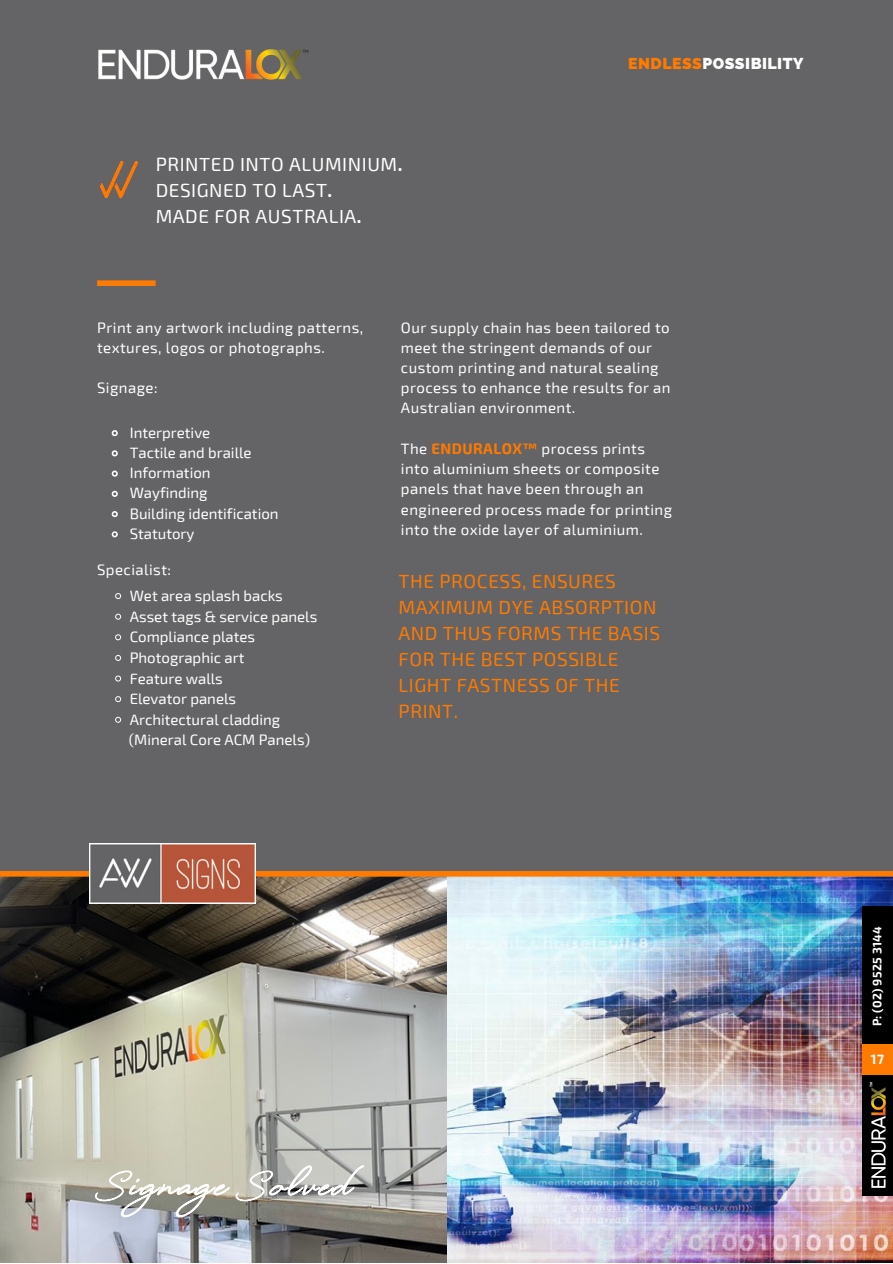
<style>
.page{position:relative;width:893px;height:1264px;background:#fff}
.page>*{position:absolute;margin:0;border:0;box-sizing:border-box;transform-origin:0 0}
.t1{font:19.05px/25.8px "Exo 2";letter-spacing:.03em;color:#ff7a00}
.t2{font:18.9px/25.8px "Exo 2";letter-spacing:.03em;color:#fff}
.t3{font:800 15.75px "Raleway";letter-spacing:.03em;color:#fff}
.t4{font:15px/20.2px "Exo 2";letter-spacing:.03em;color:#fff}
.t5{font:15px "Exo 2";color:#fff}
.t6{font:700 13.2px "Exo 2";color:#fff}
.t7{font:700 12px "Exo 2";letter-spacing:.02em;color:#fff}
.t8{font:700 3.45px "Exo 2";color:#fff}
.s1{font-weight:700}
.s2{color:#ff7a00}
.s3{font-weight:700;color:#ff7a00}
</style>
<div class="page">
<div style="left:0;top:0;width:892px;height:1262px;background:#646466"></div>
<img style="left:0;top:876px;width:892px;height:386px">
<div style="left:862px;top:906px;width:30px;height:289px;background:#000"></div>
<img style="left:871px;top:1087px;width:14px;height:101px">
<div style="left:862px;top:1044px;width:30px;height:30px;background:#ff7a00"></div>
<div style="left:0;top:871px;width:892px;height:5px;background:#ff7a00"></div>
<img style="left:89px;top:843px;width:167px;height:60px">
<img style="left:99px;top:160px;width:39px;height:39px">
<div style="left:97px;top:280px;width:59px;height:6px;background:#ff7a00"></div>
<img style="left:98px;top:49px;width:211px;height:31px">
<svg style="left:115px;top:593px;width:6px;height:6px"></svg>
<svg style="left:115px;top:613px;width:6px;height:7px"></svg>
<svg style="left:115px;top:634px;width:6px;height:6px"></svg>
<svg style="left:115px;top:655px;width:6px;height:6px"></svg>
<svg style="left:115px;top:675px;width:6px;height:6px"></svg>
<svg style="left:115px;top:696px;width:6px;height:6px"></svg>
<svg style="left:115px;top:716px;width:6px;height:7px"></svg>
<svg style="left:94px;top:1145px;width:271px;height:73px;background:#b5b5ab"></svg>
<svg style="left:111px;top:430px;width:7px;height:7px"></svg>
<svg style="left:111px;top:450px;width:7px;height:7px"></svg>
<svg style="left:111px;top:470px;width:7px;height:7px"></svg>
<svg style="left:111px;top:490px;width:7px;height:7px"></svg>
<svg style="left:111px;top:511px;width:7px;height:7px"></svg>
<svg style="left:111px;top:531px;width:7px;height:7px"></svg>
<p class="t2" style="left:156px;top:151px;width:248px">PRINTED INTO ALUMINIUM<span class="s1">.<br></span>DESIGNED TO LAST<span class="s1">.</span></p>
<p class="t2" style="left:156px;top:203px;width:207px">MADE FOR AUSTRALIA<span class="s1">.</span></p>
<p class="t3" style="left:628px;top:54px;width:177px"><span class="s2">ENDLESS</span>POSSIBILITY</p>
<p class="t4" style="left:97px;top:316px;width:268px">Print any artwork including patterns, textures, logos or photographs.</p>
<p class="t4" style="left:97px;top:377px;width:62px">Signage:</p>
<p class="t5" style="left:130px;top:422px;width:82px">Interpretive</p>
<p class="t5" style="left:130px;top:443px;width:123px">Tactile and braille</p>
<p class="t5" style="left:130px;top:463px;width:82px">Information</p>
<p class="t5" style="left:130px;top:483px;width:79px">Wayfinding</p>
<p class="t5" style="left:130px;top:503px;width:150px">Building identification</p>
<p class="t5" style="left:130px;top:524px;width:66px">Statutory</p>
<p class="t4" style="left:97px;top:559px;width:75px">Specialist:</p>
<p class="t5" style="left:130px;top:586px;width:155px">Wet area splash backs</p>
<p class="t5" style="left:130px;top:606px;width:189px">Asset tags &amp; service panels</p>
<p class="t5" style="left:130px;top:627px;width:127px">Compliance plates</p>
<p class="t5" style="left:130px;top:648px;width:116px">Photographic art</p>
<p class="t5" style="left:130px;top:668px;width:95px">Feature walls</p>
<p class="t5" style="left:130px;top:689px;width:108px">Elevator panels</p>
<p class="t5" style="left:130px;top:709px;width:152px">Architectural cladding</p>
<p class="t5" style="left:129px;top:730px;width:183px">(Mineral Core ACM Panels)</p>
<p class="t4" style="left:401px;top:316px;width:271px">Our supply chain has been tailored to meet the stringent demands of our custom printing and natural sealing process to enhance the results for an Australian environment.</p>
<p class="t4" style="left:401px;top:438px;width:272px">The <span class="s3">ENDURALOX™</span> process prints into aluminium sheets or composite panels that have been through an engineered process made for printing into the oxide layer of aluminium.</p>
<p class="t1" style="left:398px;top:567px;width:263px">THE PROCESS, ENSURES<br>MAXIMUM DYE ABSORPTION<br>AND THUS FORMS THE BASIS<br>FOR THE BEST POSSIBLE<br>LIGHT FASTNESS OF THE<br>PRINT.</p>
<p class="t7" style="left:869px;top:1026px;width:101px;rotate:-90deg">P: (02) 9525 3144</p>
<p class="t6" style="left:870px;top:1050px;width:15px">17</p>
<p class="t8" style="left:868px;top:1087px;width:7px;rotate:-90deg">TM</p>
</div>
